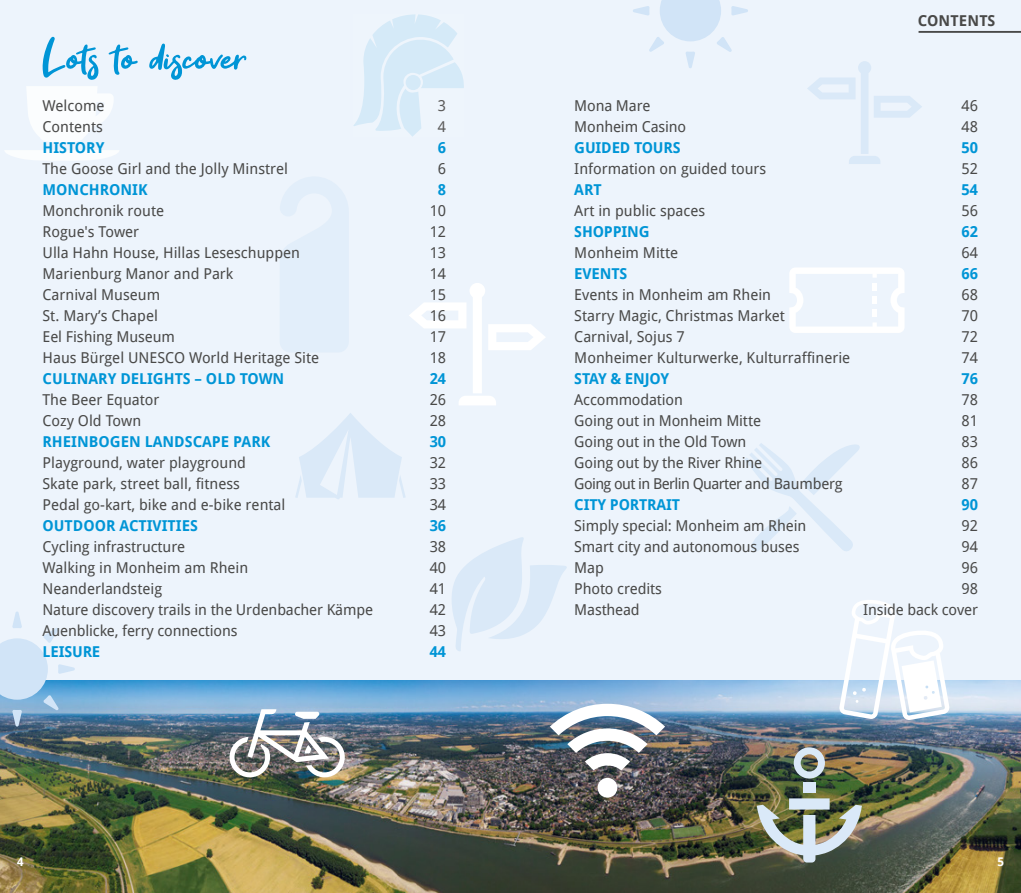
<style>
.page{position:relative;width:1021px;height:893px;background:#fff}
.page>*{position:absolute;margin:0;border:0;box-sizing:border-box;transform-origin:0 0}
.t1{font:54px "Get Show";color:#0095d6}
.t2{font:15px "Droid Sans";color:#494948}
.t3{font:700 15px "Droid Sans";color:#0095d6}
.t4{font:15px "Droid Sans";letter-spacing:-.04em;color:#494948}
.t5{font:700 15px "Droid Sans";letter-spacing:.01em;color:#494948}
.t6{font:700 12px "Droid Sans";color:#fff}
</style>
<div class="page">
<div style="left:0;top:0;width:1020px;height:893px;background:#edf4fc"></div>
<img style="left:0;top:680px;width:1020px;height:213px">
<svg style="left:839px;top:600px;width:110px;height:120px"></svg>
<svg style="left:5px;top:150px;width:114px;height:10px"></svg>
<svg style="left:27px;top:86px;width:86px;height:57px"></svg>
<svg style="left:452px;top:537px;width:115px;height:114px"></svg>
<hr style="left:918px;top:31px;width:102px;height:2px;background:#494948">
<svg style="left:633px;top:0;width:115px;height:68px"></svg>
<svg style="left:597px;top:778px;width:20px;height:20px"></svg>
<img style="left:550px;top:704px;width:115px;height:66px">
<img style="left:229px;top:709px;width:116px;height:68px">
<div style="left:803px;top:782px;width:12px;height:11px;background:#dae9f8"></div>
<img style="left:756px;top:798px;width:106px;height:64px">
<svg style="left:793px;top:747px;width:32px;height:31px"></svg>
<svg style="left:745px;top:443px;width:115px;height:108px"></svg>
<svg style="left:280px;top:177px;width:68px;height:175px"></svg>
<svg style="left:789px;top:268px;width:115px;height:65px"></svg>
<svg style="left:0;top:611px;width:75px;height:116px"></svg>
<svg style="left:295px;top:413px;width:110px;height:86px"></svg>
<svg style="left:807px;top:61px;width:115px;height:103px"></svg>
<svg style="left:409px;top:283px;width:136px;height:122px"></svg>
<svg style="left:353px;top:14px;width:111px;height:123px"></svg>
<h1 class="t1" style="left:43px;top:27px;width:207px">Lots to discover</h1>
<p class="t2" style="left:43px;top:95px;width:63px">Welcome</p>
<p class="t2" style="left:438px;top:95px;width:10px">3</p>
<p class="t2" style="left:43px;top:116px;width:62px">Contents</p>
<p class="t2" style="left:438px;top:116px;width:10px">4</p>
<p class="t3" style="left:43px;top:137px;width:63px">HISTORY</p>
<p class="t3" style="left:438px;top:137px;width:10px">6</p>
<p class="t2" style="left:43px;top:158px;width:247px">The Goose Girl and the Jolly Minstrel</p>
<p class="t2" style="left:438px;top:158px;width:10px">6</p>
<p class="t3" style="left:43px;top:179px;width:107px">MONCHRONIK</p>
<p class="t3" style="left:438px;top:179px;width:10px">8</p>
<p class="t2" style="left:43px;top:200px;width:123px">Monchronik route</p>
<p class="t2" style="left:429px;top:200px;width:18px">10</p>
<p class="t2" style="left:43px;top:221px;width:98px">Rogue's Tower</p>
<p class="t2" style="left:429px;top:221px;width:18px">12</p>
<p class="t2" style="left:43px;top:242px;width:259px">Ulla Hahn House, Hillas Leseschuppen</p>
<p class="t2" style="left:429px;top:242px;width:18px">13</p>
<p class="t2" style="left:43px;top:263px;width:192px">Marienburg Manor and Park</p>
<p class="t2" style="left:429px;top:263px;width:18px">14</p>
<p class="t2" style="left:43px;top:284px;width:119px">Carnival Museum</p>
<p class="t2" style="left:429px;top:284px;width:18px">15</p>
<p class="t2" style="left:43px;top:305px;width:117px">St. Mary’s Chapel</p>
<p class="t2" style="left:429px;top:305px;width:18px">16</p>
<p class="t2" style="left:43px;top:326px;width:134px">Eel Fishing Museum</p>
<p class="t2" style="left:430px;top:326px;width:18px">17</p>
<p class="t2" style="left:43px;top:347px;width:278px">Haus Bürgel UNESCO World Heritage Site</p>
<p class="t2" style="left:429px;top:347px;width:18px">18</p>
<p class="t3" style="left:43px;top:368px;width:243px">CULINARY DELIGHTS – OLD TOWN</p>
<p class="t3" style="left:429px;top:368px;width:18px">24</p>
<p class="t2" style="left:43px;top:389px;width:119px">The Beer Equator</p>
<p class="t2" style="left:429px;top:389px;width:18px">26</p>
<p class="t2" style="left:43px;top:410px;width:100px">Cozy Old Town</p>
<p class="t2" style="left:429px;top:410px;width:18px">28</p>
<p class="t3" style="left:43px;top:431px;width:229px">RHEINBOGEN LANDSCAPE PARK</p>
<p class="t3" style="left:429px;top:431px;width:18px">30</p>
<p class="t2" style="left:43px;top:452px;width:205px">Playground, water playground</p>
<p class="t2" style="left:429px;top:452px;width:18px">32</p>
<p class="t2" style="left:43px;top:473px;width:199px">Skate park, street ball, fitness</p>
<p class="t2" style="left:429px;top:473px;width:18px">33</p>
<p class="t2" style="left:43px;top:494px;width:244px">Pedal go-kart, bike and e-bike rental</p>
<p class="t2" style="left:429px;top:494px;width:18px">34</p>
<p class="t3" style="left:43px;top:515px;width:157px">OUTDOOR ACTIVITIES</p>
<p class="t3" style="left:429px;top:515px;width:18px">36</p>
<p class="t2" style="left:43px;top:536px;width:144px">Cycling infrastructure</p>
<p class="t2" style="left:429px;top:536px;width:18px">38</p>
<p class="t2" style="left:43px;top:557px;width:207px">Walking in Monheim am Rhein</p>
<p class="t2" style="left:429px;top:557px;width:18px">40</p>
<p class="t2" style="left:43px;top:578px;width:121px">Neanderlandsteig</p>
<p class="t2" style="left:429px;top:578px;width:18px">41</p>
<p class="t2" style="left:43px;top:599px;width:332px">Nature discovery trails in the Urdenbacher Kämpe</p>
<p class="t2" style="left:429px;top:599px;width:18px">42</p>
<p class="t2" style="left:43px;top:620px;width:196px">Auenblicke, ferry connections</p>
<p class="t2" style="left:430px;top:620px;width:18px">43</p>
<p class="t3" style="left:43px;top:641px;width:59px">LEISURE</p>
<p class="t3" style="left:430px;top:641px;width:18px">44</p>
<p class="t5" style="left:917px;top:10px;width:79px">CONTENTS</p>
<p class="t2" style="left:574px;top:95px;width:78px">Mona Mare</p>
<p class="t2" style="left:961px;top:95px;width:18px">46</p>
<p class="t2" style="left:574px;top:116px;width:113px">Monheim Casino</p>
<p class="t2" style="left:961px;top:116px;width:18px">48</p>
<p class="t3" style="left:574px;top:137px;width:108px">GUIDED TOURS</p>
<p class="t3" style="left:961px;top:137px;width:18px">50</p>
<p class="t2" style="left:574px;top:158px;width:193px">Information on guided tours</p>
<p class="t2" style="left:961px;top:158px;width:18px">52</p>
<p class="t3" style="left:574px;top:179px;width:29px">ART</p>
<p class="t3" style="left:961px;top:179px;width:18px">54</p>
<p class="t2" style="left:574px;top:200px;width:132px">Art in public spaces</p>
<p class="t2" style="left:961px;top:200px;width:18px">56</p>
<p class="t3" style="left:574px;top:221px;width:77px">SHOPPING</p>
<p class="t3" style="left:961px;top:221px;width:18px">62</p>
<p class="t2" style="left:574px;top:242px;width:105px">Monheim Mitte</p>
<p class="t2" style="left:961px;top:242px;width:18px">64</p>
<p class="t3" style="left:574px;top:263px;width:54px">EVENTS</p>
<p class="t3" style="left:961px;top:263px;width:18px">66</p>
<p class="t2" style="left:574px;top:284px;width:198px">Events in Monheim am Rhein</p>
<p class="t2" style="left:961px;top:284px;width:18px">68</p>
<p class="t2" style="left:574px;top:305px;width:212px">Starry Magic, Christmas Market</p>
<p class="t2" style="left:961px;top:305px;width:18px">70</p>
<p class="t2" style="left:574px;top:326px;width:112px">Carnival, Sojus 7</p>
<p class="t2" style="left:961px;top:326px;width:18px">72</p>
<p class="t2" style="left:574px;top:347px;width:277px">Monheimer Kulturwerke, Kulturraffinerie</p>
<p class="t2" style="left:961px;top:347px;width:18px">74</p>
<p class="t3" style="left:574px;top:368px;width:96px">STAY &amp; ENJOY</p>
<p class="t3" style="left:961px;top:368px;width:18px">76</p>
<p class="t2" style="left:574px;top:389px;width:110px">Accommodation</p>
<p class="t2" style="left:961px;top:389px;width:18px">78</p>
<p class="t2" style="left:574px;top:410px;width:188px">Going out in Monheim Mitte</p>
<p class="t2" style="left:961px;top:410px;width:18px">81</p>
<p class="t2" style="left:574px;top:431px;width:174px">Going out in the Old Town</p>
<p class="t2" style="left:961px;top:431px;width:18px">83</p>
<p class="t2" style="left:574px;top:452px;width:189px">Going out by the River Rhine</p>
<p class="t2" style="left:961px;top:452px;width:18px">86</p>
<p class="t4" style="left:574px;top:473px;width:270px">Going out in Berlin Quarter and Baumberg</p>
<p class="t2" style="left:961px;top:473px;width:18px">87</p>
<p class="t3" style="left:574px;top:494px;width:107px">CITY PORTRAIT</p>
<p class="t3" style="left:961px;top:494px;width:18px">90</p>
<p class="t2" style="left:574px;top:515px;width:233px">Simply special: Monheim am Rhein</p>
<p class="t2" style="left:961px;top:515px;width:18px">92</p>
<p class="t2" style="left:574px;top:536px;width:227px">Smart city and autonomous buses</p>
<p class="t2" style="left:961px;top:536px;width:18px">94</p>
<p class="t2" style="left:574px;top:557px;width:31px">Map</p>
<p class="t2" style="left:961px;top:557px;width:18px">96</p>
<p class="t2" style="left:574px;top:578px;width:89px">Photo credits</p>
<p class="t2" style="left:961px;top:578px;width:18px">98</p>
<p class="t2" style="left:574px;top:599px;width:67px">Masthead</p>
<p class="t2" style="left:863px;top:599px;width:116px">Inside back cover</p>
<p class="t6" style="left:17px;top:853px;width:8px">4</p>
<p class="t6" style="left:997px;top:853px;width:8px">5</p>
</div>
